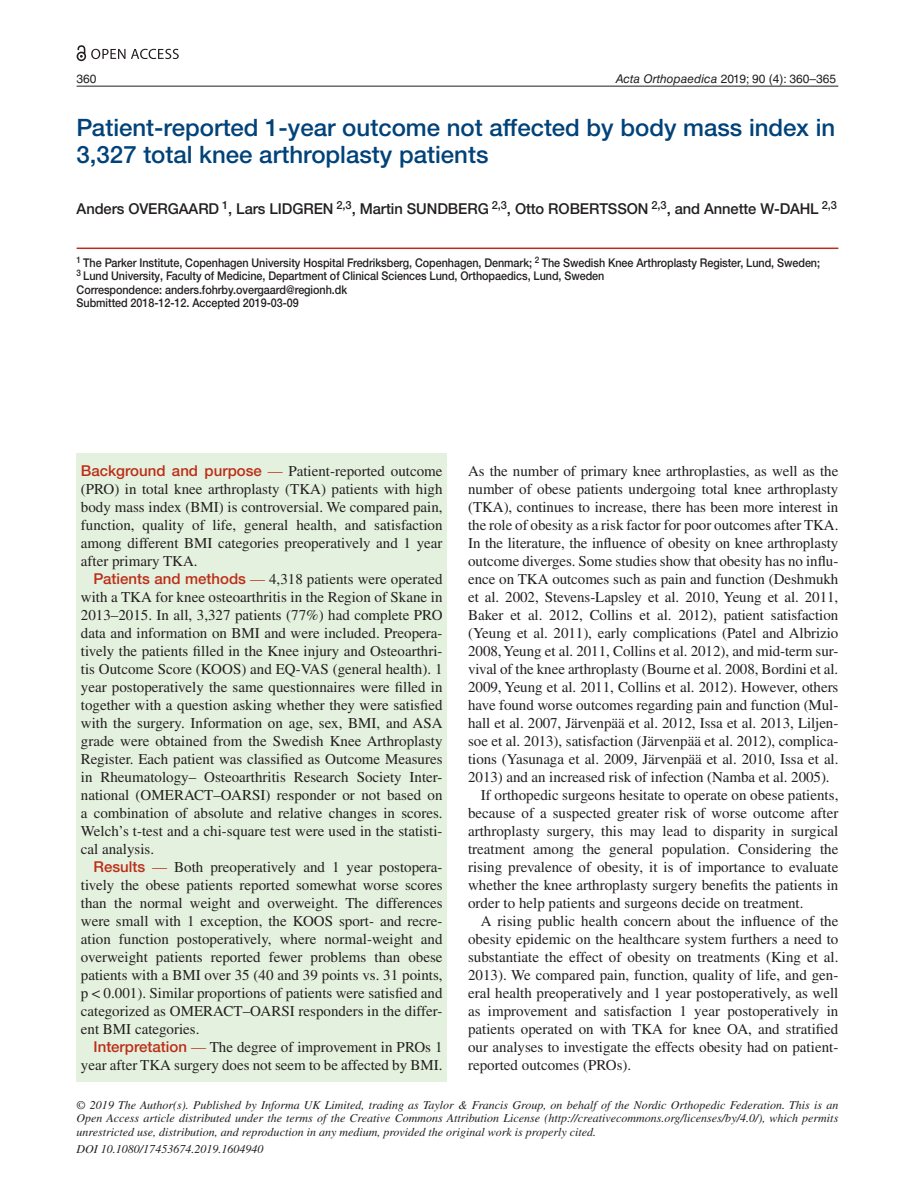
<style>
.page{position:relative;width:915px;height:1191px;background:#fff}
.page>*{position:absolute;margin:0;border:0;box-sizing:border-box;transform-origin:0 0}
.t1{font:500 24px/27px "Helvetica Neue LTW1 G";color:#004279}
.t2{font:15px/18px "Times LT Std";color:#231f20;text-align:justify}
.t3{font:500 15px "Helvetica Neue LTW1 G";letter-spacing:-.005em;color:#231f20}
.t4{font:italic 12px/13.5px "Times LT Std";color:#231f20;text-align:justify}
.t5{font:500 12px/13.5px "Helvetica Neue LTW1 G";letter-spacing:-.005em;color:#231f20;scale:.9 1}
.t6{font:12px "Helvetica LT Std";color:#231f20}
.s1{font-style:italic}
.s2{font-family:"Helvetica Neue LTW1 G";font-weight:500;color:#bc2e18}
.s3{color:#bc2e18}
</style>
<div class="page">
<hr style="left:77px;top:86px;width:761px;height:1px;background:#231f20">
<div style="left:77px;top:453px;width:369px;height:628px;background:#e4f1de"></div>
<hr style="left:77px;top:247px;width:761px;height:2px;background:#bc2e18">
<svg style="left:77px;top:45px;width:48px;height:16px"></svg>
<svg style="left:131px;top:49px;width:48px;height:10px"></svg>
<p class="t6" style="left:77px;top:72px;width:22px">360</p>
<p class="t6" style="left:615px;top:72px;width:222px"><span class="s1">Acta Orthopaedica</span> 2019; 90 (4): 360–365</p>
<h1 class="t1" style="left:77px;top:114px;width:760px">Patient-reported 1-year outcome not affected by body mass index in<br>3,327 total knee arthroplasty patients</h1>
<p class="t3" style="left:77px;top:200px;width:761px">Anders OVERGAARD <sup>1</sup>, Lars LIDGREN <sup>2,3</sup>, Martin SUNDBERG <sup>2,3</sup>, Otto ROBERTSSON <sup>2,3</sup>, and Annette W-DAHL <sup>2,3</sup></p>
<p class="t5" style="left:77px;top:256px;width:827px"><sup>1</sup> The Parker Institute, Copenhagen University Hospital Fredriksberg, Copenhagen, Denmark; <sup>2</sup> The Swedish Knee Arthroplasty Register, Lund, Sweden; <sup>3</sup> Lund University, Faculty of Medicine, Department of Clinical Sciences Lund, Orthopaedics, Lund, Sweden<br>Correspondence: anders.fohrby.overgaard@regionh.dk<br>Submitted 2018-12-12. Accepted 2019-03-09</p>
<p class="t2" style="left:81px;top:461px;width:363px"><span class="s2">Background and purpose</span> <span class="s3">—</span> Patient-reported outcome (PRO) in total knee arthroplasty (TKA) patients with high body mass index (BMI) is controversial. We compared pain, function, quality of life, general health, and satisfaction among different BMI categories preoperatively and 1 year after primary TKA.</p>
<p class="t2" style="left:81px;top:569px;width:363px;text-indent:13px"><span class="s2">Patients and methods</span> <span class="s3">—</span> 4,318 patients were operated with a TKA for knee osteoarthritis in the Region of Skane in 2013–2015. In all, 3,327 patients (77%) had complete PRO data and information on BMI and were included. Preopera&shy;tively the patients filled in the Knee injury and Osteoarthri&shy;tis Outcome Score (KOOS) and EQ-VAS (general health). 1 year postoperatively the same questionnaires were filled in together with a question asking whether they were satisfied with the surgery. Information on age, sex, BMI, and ASA grade were obtained from the Swedish Knee Arthroplasty Register. Each patient was classified as Outcome Measures in Rheumatology– Osteoarthritis Research Society Inter&shy;national (OMERACT–OARSI) responder or not based on a combination of absolute and relative changes in scores.<br>Welch’s t-test and a chi-square test were used in the statisti&shy;cal analysis.</p>
<p class="t2" style="left:81px;top:857px;width:363px;text-indent:13px"><span class="s2">Results</span> <span class="s3">—</span> Both preoperatively and 1 year postopera&shy;tively the obese patients reported somewhat worse scores than the normal weight and overweight. The differences were small with 1 exception, the KOOS sport- and recre&shy;ation function postoperatively, where normal-weight and overweight patients reported fewer problems than obese patients with a BMI over 35 (40 and 39 points vs. 31 points, p &lt; 0.001). Similar proportions of patients were satisfied and categorized as OMERACT–OARSI responders in the differ&shy;ent BMI categories.</p>
<p class="t2" style="left:81px;top:1037px;width:363px;text-align:right"><span class="s2">Interpretation</span> <span class="s3">—</span> The degree of improvement in PROs 1 year after TKA surgery does not seem to be affected by BMI.</p>
<p class="t2" style="left:468px;top:461px;width:371px">As the number of primary knee arthroplasties, as well as the</p>
<p class="t2" style="left:468px;top:479px;width:371px">number of obese patients undergoing total knee arthroplasty</p>
<p class="t2" style="left:468px;top:497px;width:371px">(TKA), continues to increase, there has been more interest in</p>
<p class="t2" style="left:468px;top:515px;width:371px">the role of obesity as a risk factor for poor outcomes after TKA.</p>
<p class="t2" style="left:468px;top:533px;width:371px">In the literature, the influence of obesity on knee arthroplasty</p>
<p class="t2" style="left:468px;top:551px;width:371px">outcome diverges. Some studies show that obesity has no influ-</p>
<p class="t2" style="left:468px;top:569px;width:371px">ence on TKA outcomes such as pain and function (Deshmukh</p>
<p class="t2" style="left:468px;top:587px;width:371px">et al. 2002, Stevens-Lapsley et al. 2010, Yeung et al. 2011,</p>
<p class="t2" style="left:468px;top:605px;width:371px">Baker et al. 2012, Collins et al. 2012), patient satisfaction</p>
<p class="t2" style="left:468px;top:623px;width:371px">(Yeung et al. 2011), early complications (Patel and Albrizio</p>
<p class="t2" style="left:468px;top:641px;width:371px">2008, Yeung et al. 2011, Collins et al. 2012), and mid-term sur-</p>
<p class="t2" style="left:468px;top:659px;width:371px">vival of the knee arthroplasty (Bourne et al. 2008, Bordini et al.</p>
<p class="t2" style="left:468px;top:677px;width:371px">2009, Yeung et al. 2011, Collins et al. 2012). However, others</p>
<p class="t2" style="left:468px;top:695px;width:371px">have found worse outcomes regarding pain and function (Mul-</p>
<p class="t2" style="left:468px;top:713px;width:371px">hall et al. 2007, Järvenpää et al. 2012, Issa et al. 2013, Liljen-</p>
<p class="t2" style="left:468px;top:731px;width:371px">soe et al. 2013), satisfaction (Järvenpää et al. 2012), complica-</p>
<p class="t2" style="left:468px;top:749px;width:371px">tions (Yasunaga et al. 2009, Järvenpää et al. 2010, Issa et al.</p>
<p class="t2" style="left:468px;top:767px;width:363px">2013) and an increased risk of infection (Namba et al. 2005).</p>
<p class="t2" style="left:480px;top:785px;width:359px">If orthopedic surgeons hesitate to operate on obese patients,</p>
<p class="t2" style="left:468px;top:803px;width:371px">because of a suspected greater risk of worse outcome after</p>
<p class="t2" style="left:468px;top:821px;width:371px">arthroplasty surgery, this may lead to disparity in surgical</p>
<p class="t2" style="left:468px;top:839px;width:371px">treatment among the general population. Considering the</p>
<p class="t2" style="left:468px;top:857px;width:371px">rising prevalence of obesity, it is of importance to evaluate</p>
<p class="t2" style="left:468px;top:875px;width:371px">whether the knee arthroplasty surgery benefits the patients in</p>
<p class="t2" style="left:468px;top:893px;width:337px">order to help patients and surgeons decide on treatment.</p>
<p class="t2" style="left:480px;top:911px;width:359px">A rising public health concern about the influence of the</p>
<p class="t2" style="left:468px;top:929px;width:371px">obesity epidemic on the healthcare system furthers a need to</p>
<p class="t2" style="left:468px;top:947px;width:371px">substantiate the effect of obesity on treatments (King et al.</p>
<p class="t2" style="left:468px;top:965px;width:371px">2013). We compared pain, function, quality of life, and gen-</p>
<p class="t2" style="left:468px;top:983px;width:371px">eral health preoperatively and 1 year postoperatively, as well</p>
<p class="t2" style="left:468px;top:1001px;width:371px">as improvement and satisfaction 1 year postoperatively in</p>
<p class="t2" style="left:468px;top:1019px;width:371px">patients operated on with TKA for knee OA, and stratified</p>
<p class="t2" style="left:468px;top:1037px;width:371px">our analyses to investigate the effects obesity had on patient-</p>
<p class="t2" style="left:468px;top:1055px;width:165px">reported outcomes (PROs).</p>
<p class="t4" style="left:77px;top:1098px;width:763px">© 2019 The Author(s). Published by Informa UK Limited, trading as Taylor &amp; Francis Group, on behalf of the Nordic Orthopedic Federation. This is an Open Access article distributed under the terms of the Creative Commons Attribution License (http://creativecommons.org/licenses/by/4.0/), which permits unrestricted use, distribution, and reproduction in any medium, provided the original work is properly cited.</p>
<p class="t4" style="left:77px;top:1142px;width:188px">DOI 10.1080/17453674.2019.1604940</p>
</div>
